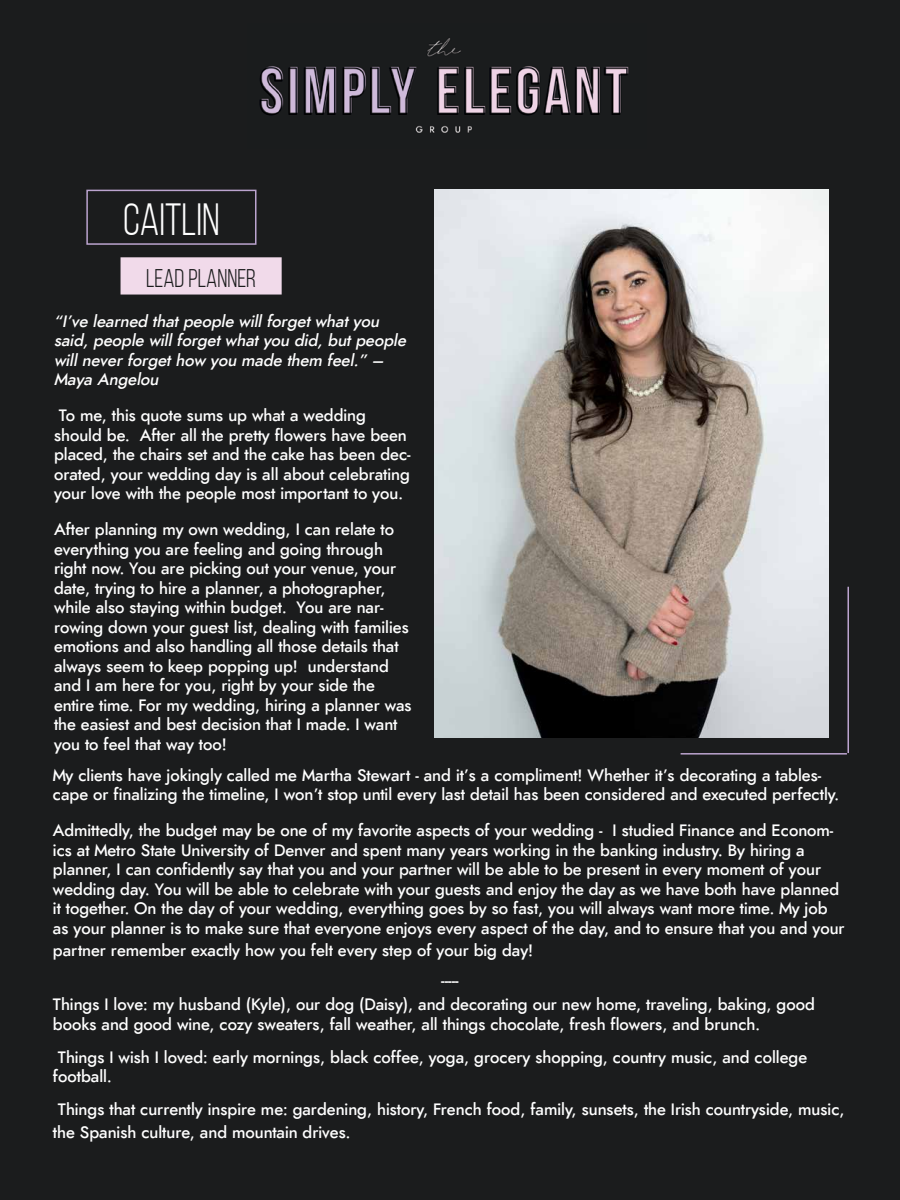
<style>
.page{position:relative;width:900px;height:1200px;background:#1b1c1d}
.page>*{position:absolute;margin:0;border:0;box-sizing:border-box;transform-origin:0 0}
.t1{font:45px "Bebas Neue";color:#fff}
.t2{font:25.5px "Bebas Neue";color:#1b1c1d}
.t3{font:italic 500 16.5px/19.5px "Renner";color:#fff}
</style>
<div class="page">
<img style="left:434px;top:190px;width:394px;height:548px">
<div style="left:86px;top:190px;width:170px;height:55px;border:2px solid #bca4cf"></div>
<hr style="left:681px;top:753px;width:166px;height:2px;background:#bca4cf">
<hr style="left:847px;top:587px;width:2px;height:166px;background:#bca4cf">
<img style="left:248px;top:23px;width:398px;height:125px">
<div style="left:121px;top:258px;width:160px;height:36px;background:#f1daea"></div>
<div style="left:121px;top:257px;width:161px;height:38px;border:2px solid #f1daea"></div>
<p class="t1" style="left:123px;top:196px;width:98px">CAitlIN</p>
<p class="t2" style="left:146px;top:264px;width:112px">LEAD PLANNER</p>
<p class="t3" style="left:54px;top:311px;width:357px">“I’ve learned thatpeople willforgetwhatyou said,people willforgetwhatyou did,butpeople willneverforgethow you made them feel.” – Maya Angelou</p>
<p class="t3" style="left:54px;top:406px;width:358px">To me, this quote sums up what a wedding should be. After all the pretty flowers have been placed, the chairs set and the cake has been dec&shy;orated, your wedding day is all about celebrating your love with the people most important to you.</p>
<p class="t3" style="left:54px;top:520px;width:359px">After planning my own wedding, I can relate to everything you are feeling and going through right now. You are picking out your venue, your date, trying to hire a planner, a photographer, while also staying within budget. You are nar&shy;rowing down your guest list, dealing with families emotions and also handling all those details that always seem to keep popping up! understand and I am here for you, right by your side the entire time. For my wedding, hiring a planner was the easiest and best decision that I made. I want you to feel that way too!</p>
<p class="t3" style="left:53px;top:765px;width:788px">My clients have jokingly called me Martha Stewart - and it’s a compliment! Whether it’s decorating a tables&shy;cape or finalizing the timeline, I won’t stop until every last detail has been considered and executed perfectly.</p>
<p class="t3" style="left:53px;top:821px;width:793px">Admittedly, the budget may be one of my favorite aspects of your wedding - I studied Finance and Econom&shy;ics at Metro State University of Denver and spent many years working in the banking industry. By hiring a planner, I can confidently say that you and your partner will be able to be present in every moment of your wedding day. You will be able to celebrate with your guests and enjoy the day as we have both have planned it together. On the day of your wedding, everything goes by so fast, you will always want more time. My job as your planner is to make sure that everyone enjoys every aspect of the day, and to ensure that you and your</p>
<p class="t3" style="left:53px;top:941px;width:482px">partner remember exactly how you felt every step of your big day!</p>
<p class="t3" style="left:441px;top:971px;width:19px">-----</p>
<p class="t3" style="left:53px;top:995px;width:763px">Things I love: my husband (Kyle), our dog (Daisy), and decorating our new home, traveling, baking, good books and good wine, cozy sweaters, fall weather, all things chocolate, fresh flowers, and brunch.</p>
<p class="t3" style="left:53px;top:1047px;width:756px">Things I wish I loved: early mornings, black coffee, yoga, grocery shopping, country music, and college football.</p>
<p class="t3" style="left:58px;top:1100px;width:788px">Things that currently inspire me: gardening, history, French food, family, sunsets, the Irish countryside, music,</p>
<p class="t3" style="left:53px;top:1122px;width:299px">the Spanish culture, and mountain drives.</p>
</div>
